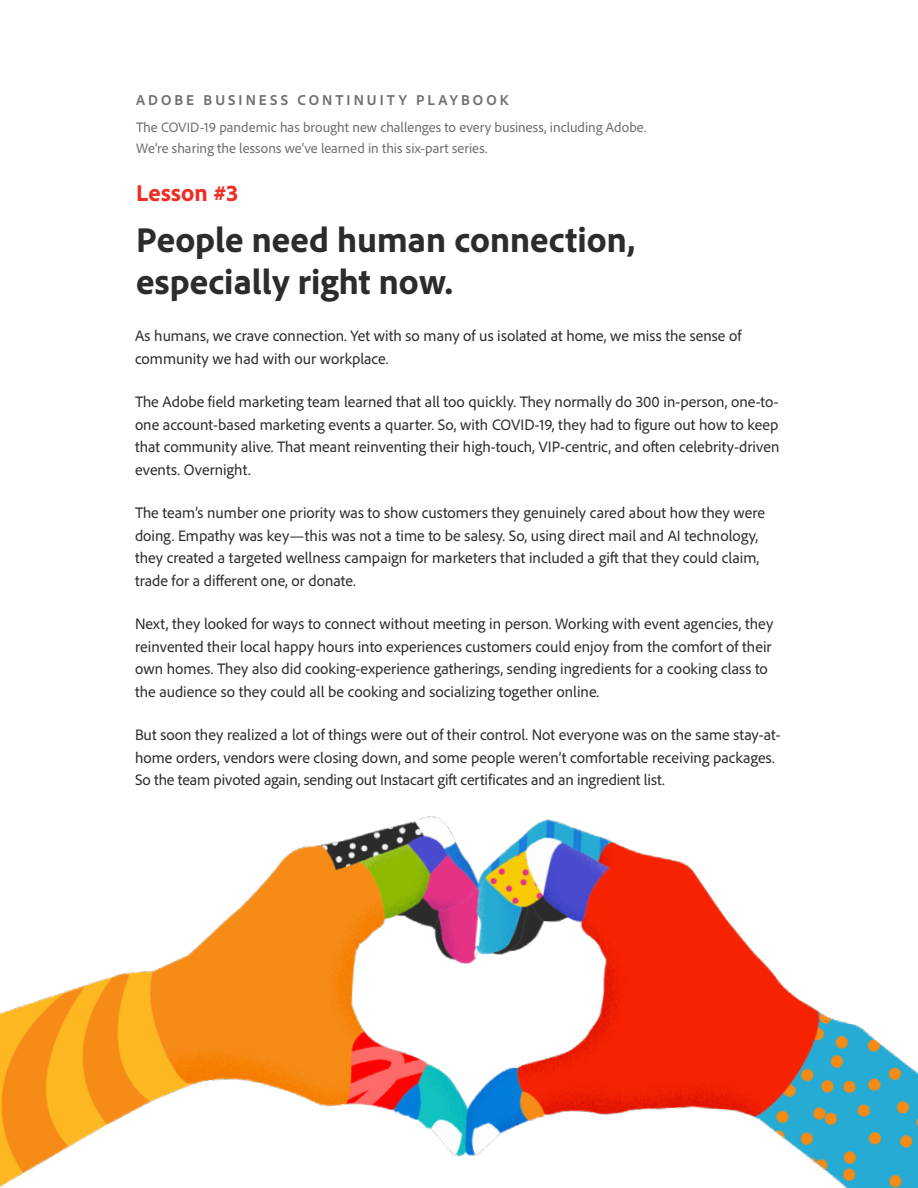
<style>
.page{position:relative;width:918px;height:1188px;background:#fff}
.page>*{position:absolute;margin:0;border:0;box-sizing:border-box;transform-origin:0 0}
.t1{font:800 36px/42px "Adobe Clean";color:#2c2c2c}
.t2{font:800 24px "Adobe Clean";letter-spacing:.005em;color:#ee2e24}
.t3{font:15.75px/22.5px "Adobe Clean";color:#2c2c2c}
.t4{font:700 15px "Adobe Clean";letter-spacing:.2em;color:#6e6e6e}
.t5{font:14.25px/21px "Adobe Clean";color:#6e6e6e}
</style>
<div class="page">
<img style="left:0;top:816px;width:918px;height:372px">
<p class="t4" style="left:136px;top:91px;width:374px">ADOBE BUSINESS CONTINUITY PLAYBOOK</p>
<p class="t5" style="left:136px;top:117px;width:512px">The COVID-19 pandemic has brought new challenges to every business, including Adobe.<br>We’re sharing the lessons we’ve learned in this six-part series.</p>
<h2 class="t2" style="left:136px;top:177px;width:104px">Lesson #3</h2>
<h1 class="t1" style="left:136px;top:217px;width:501px">People need human connection, especially right now.</h1>
<p class="t3" style="left:135px;top:324px;width:608px">As humans, we crave connection. Yet with so many of us isolated at home, we miss the sense of community we had with our workplace.</p>
<p class="t3" style="left:135px;top:390px;width:646px;text-align:justify">The Adobe field marketing team learned that all too quickly. They normally do 300 in-person, one-to&shy;one account-based marketing events a quarter. So, with COVID-19, they had to figure out how to keep that community alive. That meant reinventing their high-touch, VIP-centric, and often celebrity-driven events. Overnight.</p>
<p class="t3" style="left:135px;top:501px;width:632px">The team’s number one priority was to show customers they genuinely cared about how they were doing. Empathy was key—this was not a time to be salesy. So, using direct mail and AI technology, they created a targeted wellness campaign for marketers that included a gift that they could claim, trade for a different one, or donate.</p>
<p class="t3" style="left:135px;top:612px;width:640px">Next, they looked for ways to connect without meeting in person. Working with event agencies, they reinvented their local happy hours into experiences customers could enjoy from the comfort of their own homes. They also did cooking-experience gatherings, sending ingredients for a cooking class to the audience so they could all be cooking and socializing together online.</p>
<p class="t3" style="left:135px;top:723px;width:647px">But soon they realized a lot of things were out of their control. Not everyone was on the same stay-at&shy;home orders, vendors were closing down, and some people weren’t comfortable receiving packages.<br>So the team pivoted again, sending out Instacart gift certificates and an ingredient list.</p>
</div>
